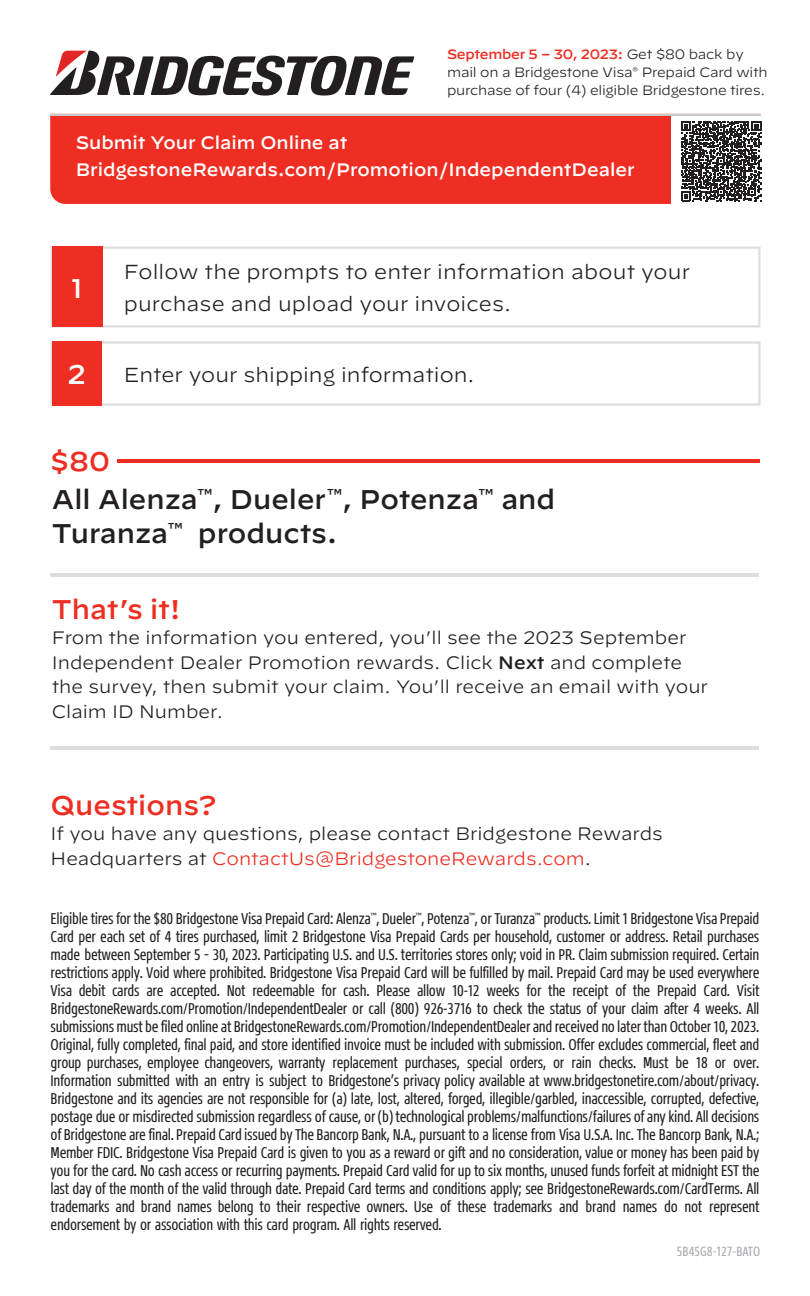
<style>
.page{position:relative;width:810px;height:1296px;background:#fff}
.page>*{position:absolute;margin:0;border:0;box-sizing:border-box;transform-origin:0 0}
.t1{font:500 27px/38px "Decimal";color:#231f20}
.t2{font:500 27px "Decimal";color:#ee2e22}
.t3{font:500 27px "Decimal";color:#fff}
.t4{font:700 condensed 24.75px "Helvetica Neue LT Std";color:#fff}
.t5{font:300 20.25px/31.5px "Decimal";letter-spacing:.005em;color:#231f20}
.t6{font:300 18px/24.8px "Decimal";color:#231f20}
.t7{font:500 18px/27px "Decimal";color:#fff}
.t8{font:15.75px/18px "Bridgestone Type Cd";letter-spacing:-.02em;color:#231f20;text-align:justify}
.t9{font:300 13.5px/18px "Decimal";letter-spacing:-.02em;color:#231f20}
.t10{font:13.5px "Bridgestone Type Cd";color:#a8a9ad}
.s1{font-weight:500;color:#ee2e22}
.s2{color:#ee2e22}
.s3{font-weight:500}
</style>
<div class="page">
<div style="left:51px;top:341px;width:709px;height:65px;border:2px solid #dcdddf"></div>
<div style="left:52px;top:341px;width:49px;height:65px;background:#ee2e22"></div>
<div style="left:51px;top:247px;width:709px;height:80px;border:2px solid #dcdddf"></div>
<div style="left:52px;top:247px;width:51px;height:80px;background:#ee2e22"></div>
<svg style="left:50px;top:50px;width:364px;height:46px"></svg>
<hr style="left:50px;top:747px;width:709px;height:3px;background:#dcdddf">
<hr style="left:51px;top:573px;width:708px;height:3px;background:#dcdddf">
<hr style="left:117px;top:460px;width:642px;height:3px;background:#ee2e22">
<div style="left:50px;top:116px;width:621px;height:88px;background:#ee2e22"></div>
<svg style="left:681px;top:121px;width:80px;height:80px"></svg>
<hr style="left:50px;top:114px;width:710px;height:2px;background:#c7c8ca">
<p class="t9" style="left:447px;top:45px;width:322px"><span class="s1">September 5 – 30, 2023:</span> Get $80 back by mail on a Bridgestone Visa<sup>®</sup> Prepaid Card with purchase of four (4) eligible Bridgestone tires.</p>
<p class="t7" style="left:76px;top:127px;width:560px">Submit Your Claim Online at<br>BridgestoneRewards.com/Promotion/IndependentDealer</p>
<h2 class="t4" style="left:71px;top:150px;width:534px">Submit Your Claim Online at BridgestoneRewards.com</h2>
<h1 class="t3" style="left:71px;top:263px;width:14px">1</h1>
<p class="t5" style="left:124px;top:257px;width:568px">Follow the prompts to enter information about your purchase and upload your invoices.</p>
<h1 class="t3" style="left:67px;top:349px;width:20px">2</h1>
<p class="t5" style="left:124px;top:359px;width:352px">Enter your shipping information.</p>
<h1 class="t1" style="left:50px;top:439px;width:507px"><span class="s2">$80<br></span>All Alenza<sup>™</sup>, Dueler<sup>™</sup>, Potenza<sup>™</sup> and</h1>
<h1 class="t1" style="left:52px;top:511px;width:287px">Turanza<sup>™</sup> products.</h1>
<h1 class="t2" style="left:52px;top:584px;width:131px">That’s it!</h1>
<p class="t6" style="left:52px;top:625px;width:658px">From the information you entered, you’ll see the 2023 September Independent Dealer Promotion rewards. Click <span class="s3">Next</span> and complete the survey, then submit your claim. You’ll receive an email with your Claim ID Number.</p>
<h1 class="t2" style="left:51px;top:780px;width:167px">Questions?</h1>
<p class="t6" style="left:51px;top:822px;width:614px">If you have any questions, please contact Bridgestone Rewards<br>Headquarters at <span class="s2">ContactUs@BridgestoneRewards.com</span>.</p>
<p class="t8" style="left:51px;top:909px;width:710px">Eligible tires for the $80 Bridgestone Visa Prepaid Card: Alenza<sup>™</sup>, Dueler<sup>™</sup>, Potenza<sup>™</sup>, or Turanza<sup>™</sup> products. Limit 1 Bridgestone Visa Prepaid Card per each set of 4 tires purchased, limit 2 Bridgestone Visa Prepaid Cards per household, customer or address. Retail purchases made between September 5 – 30, 2023. Participating U.S. and U.S. territories stores only; void in PR. Claim submission required. Certain restrictions apply. Void where prohibited. Bridgestone Visa Prepaid Card will be fulfilled by mail. Prepaid Card may be used everywhere Visa debit cards are accepted. Not redeemable for cash. Please allow 10-12 weeks for the receipt of the Prepaid Card. Visit BridgestoneRewards.com/Promotion/IndependentDealer or call (800) 926-3716 to check the status of your claim after 4 weeks. All submissions must be filed online at BridgestoneRewards.com/Promotion/IndependentDealer and received no later than October 10, 2023.<br>Original, fully completed, final paid, and store identified invoice must be included with submission. Offer excludes commercial, fleet and group purchases, employee changeovers, warranty replacement purchases, special orders, or rain checks. Must be 18 or over.<br>Information submitted with an entry is subject to Bridgestone’s privacy policy available at www.bridgestonetire.com/about/privacy.<br>Bridgestone and its agencies are not responsible for (a) late, lost, altered, forged, illegible/garbled, inaccessible, corrupted, defective, postage due or misdirected submission regardless of cause, or (b) technological problems/malfunctions/failures of any kind. All decisions of Bridgestone are final. Prepaid Card issued by The Bancorp Bank, N.A., pursuant to a license from Visa U.S.A. Inc. The Bancorp Bank, N.A.; Member FDIC. Bridgestone Visa Prepaid Card is given to you as a reward or gift and no consideration, value or money has been paid by you for the card. No cash access or recurring payments. Prepaid Card valid for up to six months, unused funds forfeit at midnight EST the last day of the month of the valid through date. Prepaid Card terms and conditions apply; see BridgestoneRewards.com/CardTerms. All trademarks and brand names belong to their respective owners. Use of these trademarks and brand names do not represent endorsement by or association with this card program. All rights reserved.</p>
<p class="t10" style="left:677px;top:1242px;width:85px">5B45G8-127-BATO</p>
</div>
